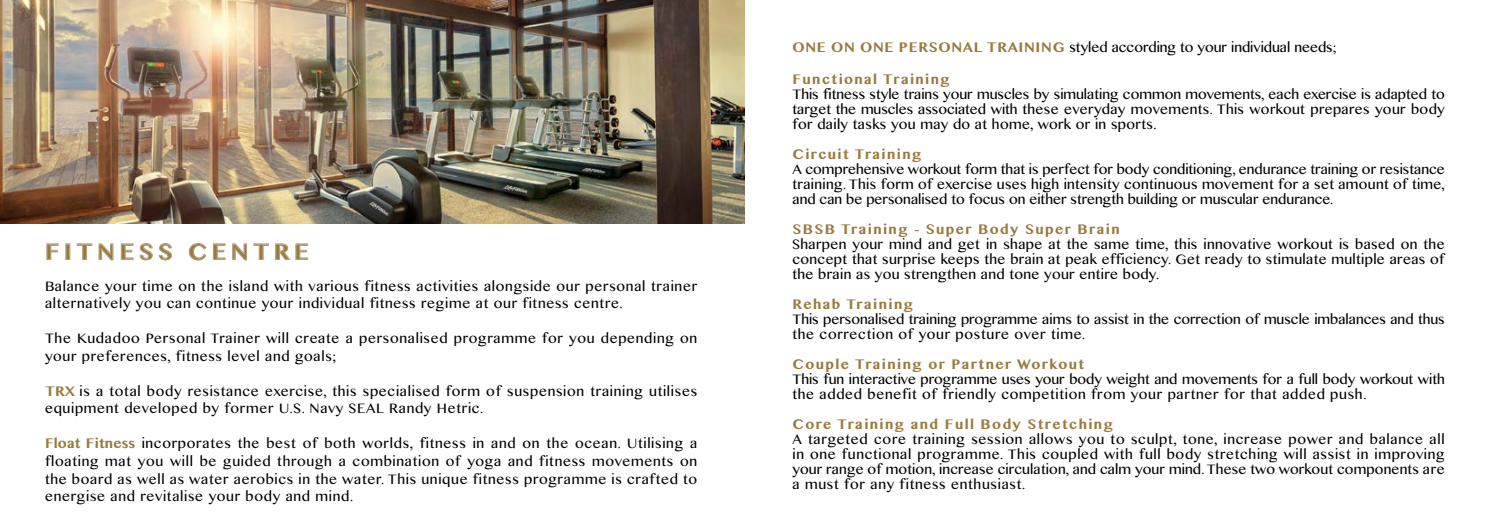
<style>
.page{position:relative;width:1489px;height:525px;background:#fff}
.page>*{position:absolute;margin:0;border:0;box-sizing:border-box;transform-origin:0 0}
.t1{font:700 22.5px "Myanmar MN";letter-spacing:.2em;color:#997a3c}
.t2{font:13.75px/15px "Myanmar MN";letter-spacing:.05em;color:#000;text-align:justify}
.t3{font:13.75px/15px "Myanmar MN";color:#000}
.t4{font:700 13.75px "Myanmar MN";letter-spacing:.1em;color:#997a3c}
.s1{font-weight:700;color:#997a3c}
</style>
<div class="page">
<svg style="left:46px;top:243px;width:13px;height:17px"></svg>
<div style="left:66px;top:244px;width:4px;height:15px;border:1px solid #b4a079"></div>
<svg style="left:77px;top:243px;width:16px;height:17px"></svg>
<svg style="left:99px;top:243px;width:15px;height:17px"></svg>
<svg style="left:121px;top:243px;width:32px;height:17px"></svg>
<svg style="left:159px;top:243px;width:13px;height:17px"></svg>
<svg style="left:189px;top:243px;width:17px;height:17px"></svg>
<svg style="left:213px;top:243px;width:13px;height:17px"></svg>
<svg style="left:232px;top:243px;width:15px;height:17px"></svg>
<svg style="left:253px;top:243px;width:16px;height:17px"></svg>
<svg style="left:275px;top:243px;width:33px;height:17px"></svg>
<img style="left:0;top:0;width:744px;height:223px">
<h1 class="t1" style="left:45px;top:238px;width:265px">FITNESS CENTRE</h1>
<p class="t2" style="left:45px;top:277px;width:653px;line-height:17.5px">Balance your time on the island with various fitness activities alongside our personal trainer alternatively you can continue your individual fitness regime at our fitness centre.</p>
<p class="t2" style="left:45px;top:329px;width:653px;line-height:17.5px">The Kudadoo Personal Trainer will create a personalised programme for you depending on your preferences, fitness level and goals;</p>
<p class="t2" style="left:45px;top:382px;width:653px;line-height:17.5px"><span class="s1">TRX</span> is a total body resistance exercise, this specialised form of suspension training utilises equipment developed by former U.S. Navy SEAL Randy Hetric.</p>
<p class="t2" style="left:45px;top:434px;width:653px;line-height:17.5px"><span class="s1">Float Fitness</span> incorporates the best of both worlds, fitness in and on the ocean. Utilising a floating mat you will be guided through a combination of yoga and fitness movements on the board as well as water aerobics in the water. This unique fitness programme is crafted to energise and revitalise your body and mind.</p>
<p class="t3" style="left:792px;top:40px;width:545px"><span class="s1">ONE ON ONE PERSONAL TRAINING</span> styled according to your individual needs;</p>
<p class="t4" style="left:792px;top:71px;width:159px">Functional Training</p>
<p class="t2" style="left:792px;top:86px;width:653px">This fitness style trains your muscles by simulating common movements, each exercise is adapted to target the muscles associated with these everyday movements. This workout prepares your body for daily tasks you may do at home, work or in sports.</p>
<p class="t4" style="left:792px;top:146px;width:130px">Circuit Training</p>
<p class="t2" style="left:792px;top:161px;width:654px">A comprehensive workout form that is perfect for body conditioning, endurance training or resistance training. This form of exercise uses high intensity continuous movement for a set amount of time, and can be personalised to focus on either strength building or muscular endurance.</p>
<p class="t4" style="left:792px;top:221px;width:329px">SBSB Training - Super Body Super Brain</p>
<p class="t2" style="left:792px;top:236px;width:653px">Sharpen your mind and get in shape at the same time, this innovative workout is based on the concept that surprise keeps the brain at peak efficiency. Get ready to stimulate multiple areas of the brain as you strengthen and tone your entire body.</p>
<p class="t4" style="left:792px;top:296px;width:122px">Rehab Training</p>
<p class="t3" style="left:792px;top:311px;width:653px">This personalised training programme aims to assist in the correction of muscle imbalances and thus the correction of your posture over time.</p>
<p class="t4" style="left:792px;top:356px;width:293px">Couple Training or Partner Workout</p>
<p class="t3" style="left:792px;top:371px;width:653px">This fun interactive programme uses your body weight and movements for a full body workout with the added benefit of friendly competition from your partner for that added push.</p>
<p class="t4" style="left:792px;top:416px;width:322px">Core Training and Full Body Stretching</p>
<p class="t2" style="left:792px;top:431px;width:653px">A targeted core training session allows you to sculpt, tone, increase power and balance all in one functional programme. This coupled with full body stretching will assist in improving your range of motion, increase circulation, and calm your mind. These two workout components are a must for any fitness enthusiast.</p>
</div>
